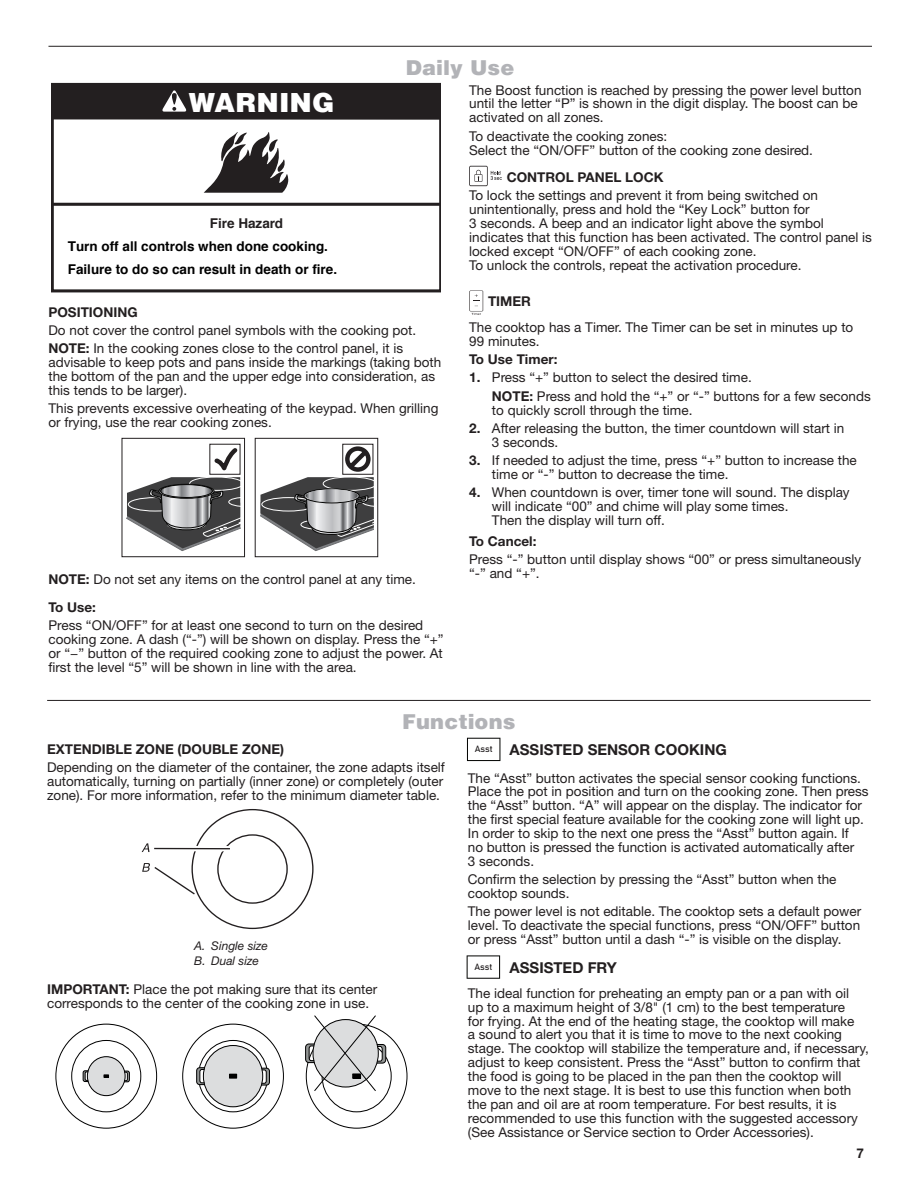
<style>
.page{position:relative;width:918px;height:1188px;background:#fff}
.page>*{position:absolute;margin:0;border:0;box-sizing:border-box;transform-origin:0 0}
.t1{font:900 27px "Helvetica";color:#fff}
.Heading_2{font:900 21px "Helvetica";color:#b2b3b7}
.Heading_3{font:700 15px "Helvetica Neue LT Std";color:#231f20}
.Body{font:13.5px/13.8px "Helvetica Neue LT Std";color:#231f20}
.t2{font:700 13.5px/23.2px "Helvetica";color:#000}
.Body_Indent{font:13.5px/13.8px "Helvetica Neue LT Std";color:#231f20}
.Body-2{font:700 13.5px "Helvetica Neue LT Std";color:#231f20}
.Numbered_List_Start{font:13.5px "Helvetica Neue LT Std";color:#231f20}
.Body_Bold{font:700 13.5px "Helvetica Neue LT Std";color:#231f20}
.Table_Callouts{font:italic 12px "Helvetica Neue LT Std";color:#231f20}
.t3{font:9px "Bahnschrift";color:#231f20}
.s1{color:#231f20}
.s2{font-weight:700}
</style>
<div class="page">
<hr style="left:47px;top:700px;width:824px;height:1px;background:#231f20">
<div style="left:71px;top:1040px;width:70px;height:72px;border:1px solid #000;border-radius:50%"></div>
<div style="left:87px;top:1057px;width:38px;height:39px;background:#dcddde;border-radius:50%"></div>
<svg style="left:104px;top:1074px;width:5px;height:4px"></svg>
<svg style="left:125px;top:1070px;width:5px;height:13px"></svg>
<svg style="left:82px;top:1070px;width:6px;height:12px"></svg>
<div style="left:87px;top:1056px;width:39px;height:40px;border:1px solid #000;border-radius:50%"></div>
<div style="left:203px;top:1046px;width:60px;height:61px;background:#dcddde;border-radius:50%"></div>
<div style="left:229px;top:1074px;width:8px;height:5px;border:1px solid #000"></div>
<svg style="left:262px;top:1067px;width:8px;height:19px"></svg>
<svg style="left:196px;top:1067px;width:8px;height:18px"></svg>
<div style="left:203px;top:1045px;width:60px;height:62px;border:1px solid #000;border-radius:50%"></div>
<svg style="left:305px;top:1015px;width:82px;height:77px"></svg>
<svg style="left:467px;top:738px;width:33px;height:23px"></svg>
<svg style="left:467px;top:955px;width:33px;height:24px"></svg>
<hr style="left:48px;top:46px;width:824px;height:1px;background:#231f20">
<svg style="left:122px;top:438px;width:252px;height:119px"></svg>
<div style="left:255px;top:438px;width:123px;height:119px;border:1px solid #231f20"></div>
<svg style="left:469px;top:291px;width:14px;height:24px"></svg>
<svg style="left:52px;top:83px;width:389px;height:209px"></svg>
<div style="left:53px;top:83px;width:388px;height:37px;background:#231f20"></div>
<svg style="left:162px;top:90px;width:25px;height:22px"></svg>
<svg style="left:142px;top:809px;width:172px;height:121px"></svg>
<svg style="left:156px;top:846px;width:75px;height:5px"></svg>
<hr style="left:154px;top:848px;width:76px;height:1px;background:#231f20">
<svg style="left:469px;top:166px;width:33px;height:20px"></svg>
<h2 class="Heading_2" style="left:406px;top:55px;width:110px">Daily Use</h2>
<p class="t1" style="left:188px;top:86px;width:148px">WARNING</p>
<p class="t2" style="left:68px;top:212px;width:271px;text-indent:142px"><span class="s1">Fire Hazard<br></span>Turn off all controls when done cooking.<br>Failure to do so can result in death or fire.</p>
<p class="Body-2" style="left:48px;top:303px;width:91px">POSITIONING</p>
<p class="Body" style="left:48px;top:323px;width:369px">Do not cover the control panel symbols with the cooking pot.</p>
<p class="Body" style="left:48px;top:341px;width:394px"><span class="s2">NOTE:</span> In the cooking zones close to the control panel, it is advisable to keep pots and pans inside the markings (taking both the bottom of the pan and the upper edge into consideration, as this tends to be larger).</p>
<p class="Body" style="left:48px;top:401px;width:392px">This prevents excessive overheating of the keypad. When grilling or frying, use the rear cooking zones.</p>
<p class="Body" style="left:48px;top:572px;width:369px"><span class="s2">NOTE:</span> Do not set any items on the control panel at any time.</p>
<p class="Body_Bold" style="left:48px;top:599px;width:49px">To Use:</p>
<p class="Body" style="left:48px;top:618px;width:397px">Press “ON/OFF” for at least one second to turn on the desired cooking zone. A dash (“-”) will be shown on display. Press the “+” or “−” button of the required cooking zone to adjust the power. At first the level “5” will be shown in line with the area.</p>
<p class="Body" style="left:469px;top:83px;width:394px">The Boost function is reached by pressing the power level button until the letter “P” is shown in the digit display. The boost can be activated on all zones.</p>
<p class="Body" style="left:469px;top:129px;width:345px">To deactivate the cooking zones:<br>Select the “ON/OFF” button of the cooking zone desired.</p>
<p class="Body-2" style="left:507px;top:169px;width:158px">CONTROL PANEL LOCK</p>
<p class="Body" style="left:469px;top:188px;width:404px">To lock the settings and prevent it from being switched on unintentionally, press and hold the “Key Lock” button for<br>3 seconds. A beep and an indicator light above the symbol indicates that this function has been activated. The control panel is locked except “ON/OFF” of each cooking zone.<br>To unlock the controls, repeat the activation procedure.</p>
<p class="Body-2" style="left:488px;top:293px;width:44px">TIMER</p>
<p class="Body" style="left:469px;top:320px;width:386px">The cooktop has a Timer. The Timer can be set in minutes up to<br>99 minutes.</p>
<p class="Body_Bold" style="left:469px;top:351px;width:90px">To Use Timer:</p>
<p class="Numbered_List_Start" style="left:469px;top:369px;width:284px"><span class="s2">1.</span> Press “+” button to select the desired time.</p>
<p class="Body_Indent" style="left:492px;top:389px;width:380px"><span class="s2">NOTE:</span> Press and hold the “+” or “-” buttons for a few seconds to quickly scroll through the time.</p>
<p class="Body" style="left:492px;top:421px;width:354px;text-indent:-23px"><span class="s2">2.</span> After releasing the button, the timer countdown will start in<br>3 seconds.</p>
<p class="Body" style="left:492px;top:453px;width:366px;text-indent:-23px"><span class="s2">3.</span> If needed to adjust the time, press “+” button to increase the time or “-” button to decrease the time.</p>
<p class="Body" style="left:492px;top:486px;width:359px;text-indent:-23px"><span class="s2">4.</span> When countdown is over, timer tone will sound. The display will indicate “00” and chime will play some times.<br>Then the display will turn off.</p>
<p class="Body_Bold" style="left:469px;top:533px;width:69px">To Cancel:</p>
<p class="Body" style="left:469px;top:552px;width:394px">Press “-” button until display shows “00” or press simultaneously “-” and “+”.</p>
<h2 class="Heading_2" style="left:402px;top:709px;width:115px">Functions</h2>
<p class="Body-2" style="left:47px;top:741px;width:239px">EXTENDIBLE ZONE (DOUBLE ZONE)</p>
<p class="Body" style="left:47px;top:761px;width:399px">Depending on the diameter of the container, the zone adapts itself automatically, turning on partially (inner zone) or completely (outer zone). For more information, refer to the minimum diameter table.</p>
<p class="Table_Callouts" style="left:194px;top:939px;width:75px">A. Single size</p>
<p class="Table_Callouts" style="left:194px;top:954px;width:66px">B. Dual size</p>
<p class="Body" style="left:47px;top:983px;width:332px"><span class="s2">IMPORTANT:</span> Place the pot making sure that its center corresponds to the center of the cooking zone in use.</p>
<h3 class="Heading_3" style="left:510px;top:741px;width:219px">ASSISTED SENSOR COOKING</h3>
<p class="Body" style="left:468px;top:771px;width:402px">The “Asst” button activates the special sensor cooking functions.<br>Place the pot in position and turn on the cooking zone. Then press the “Asst” button. “A” will appear on the display. The indicator for the first special feature available for the cooking zone will light up.<br>In order to skip to the next one press the “Asst” button again. If<br>no button is pressed the function is activated automatically after<br>3 seconds.</p>
<p class="Body" style="left:468px;top:872px;width:370px">Confirm the selection by pressing the “Asst” button when the cooktop sounds.</p>
<p class="Body" style="left:468px;top:905px;width:395px;text-align:justify">The power level is not editable. The cooktop sets a default power level. To deactivate the special functions, press “ON/OFF” button or press “Asst” button until a dash “-” is visible on the display.</p>
<h3 class="Heading_3" style="left:510px;top:958px;width:109px">ASSISTED FRY</h3>
<p class="Body" style="left:468px;top:986px;width:403px">The ideal function for preheating an empty pan or a pan with oil<br>up to a maximum height of 3/8" (1 cm) to the best temperature<br>for frying. At the end of the heating stage, the cooktop will make<br>a sound to alert you that it is time to move to the next cooking stage. The cooktop will stabilize the temperature and, if necessary, adjust to keep consistent. Press the “Asst” button to confirm that the food is going to be placed in the pan then the cooktop will move to the next stage. It is best to use this function when both the pan and oil are at room temperature. For best results, it is recommended to use this function with the suggested accessory (See Assistance or Service section to Order Accessories).</p>
<p class="t3" style="left:475px;top:743px;width:20px">Asst</p>
<p class="t3" style="left:474px;top:961px;width:20px">Asst</p>
<p class="Body-2" style="left:856px;top:1145px;width:9px">7</p>
</div>
